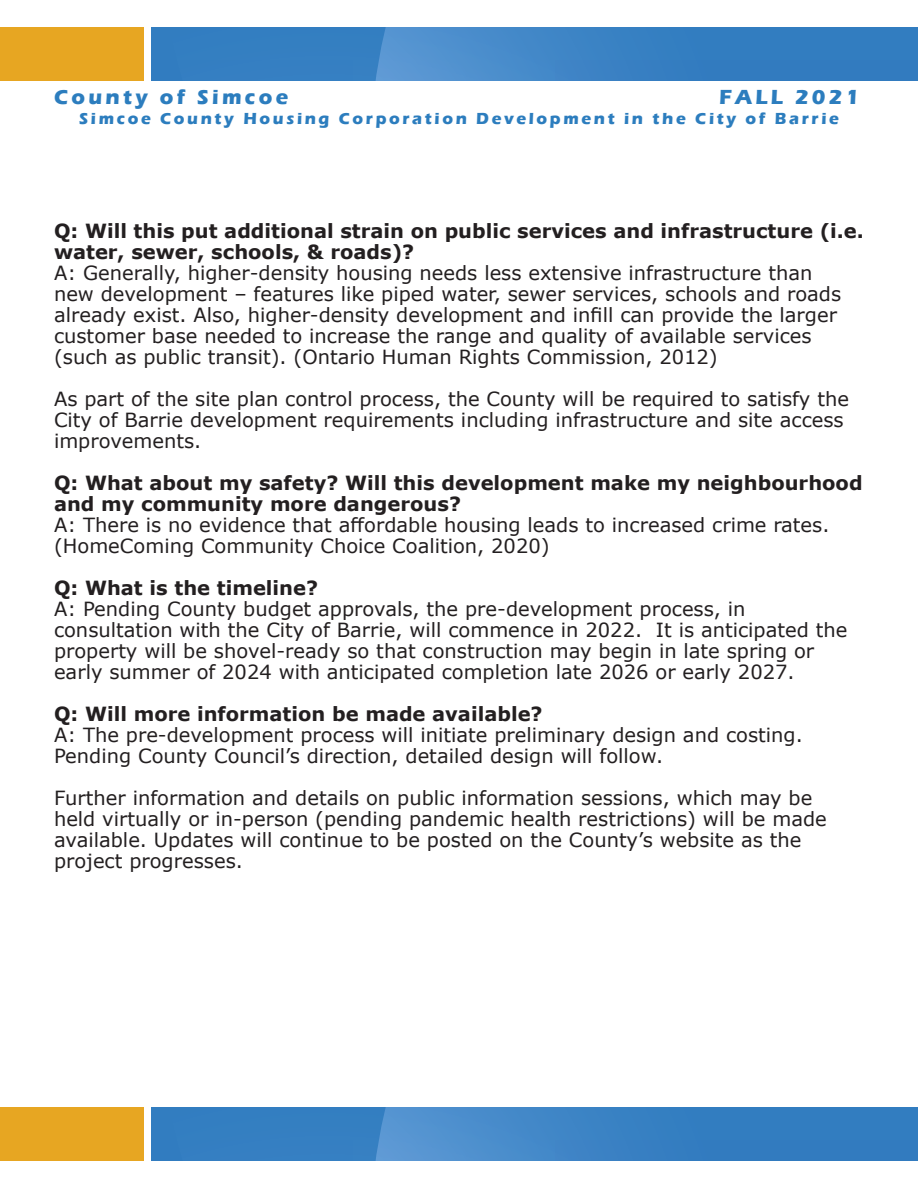
<style>
.page{position:relative;width:918px;height:1188px;background:#fff}
.page>*{position:absolute;margin:0;border:0;box-sizing:border-box;transform-origin:0 0}
.t1{font:700 21px "Eras ITC";letter-spacing:.16em;color:#2c7dbe}
.t2{font:19.5px/21px "Verdana";color:#231f20}
.t3{font:700 19.5px/21px "Verdana";color:#231f20}
.t4{font:700 16.5px "Eras ITC";letter-spacing:.16em;color:#2c7dbe}
</style>
<div class="page">
<div style="left:151px;top:27px;width:767px;height:54px;background:#337ec1"></div>
<svg style="left:375px;top:27px;width:224px;height:54px"></svg>
<div style="left:0;top:27px;width:143px;height:54px;background:#e7a622"></div>
<div style="left:151px;top:1107px;width:767px;height:54px;background:#337ec1"></div>
<svg style="left:375px;top:1107px;width:224px;height:54px"></svg>
<div style="left:0;top:1107px;width:143px;height:54px;background:#e7a622"></div>
<p class="t1" style="left:54px;top:85px;width:236px">County of Simcoe</p>
<p class="t1" style="left:719px;top:85px;width:141px">FALL 2021</p>
<p class="t4" style="left:79px;top:109px;width:761px">Simcoe County Housing Corporation Development in the City of Barrie</p>
<p class="t3" style="left:54px;top:220px;width:811px">Q: Will this put additional strain on public services and infrastructure (i.e. water, sewer, schools, &amp; roads)?</p>
<p class="t2" style="left:54px;top:263px;width:789px">A: Generally, higher-density housing needs less extensive infrastructure than new development – features like piped water, sewer services, schools and roads already exist. Also, higher-density development and infill can provide the larger customer base needed to increase the range and quality of available services (such as public transit). (Ontario Human Rights Commission, 2012)</p>
<p class="t2" style="left:54px;top:389px;width:796px">As part of the site plan control process, the County will be required to satisfy the<br>City of Barrie development requirements including infrastructure and site access improvements.</p>
<p class="t3" style="left:54px;top:472px;width:810px">Q: What about my safety? Will this development make my neighbourhood and my community more dangerous?</p>
<p class="t2" style="left:54px;top:515px;width:777px">A: There is no evidence that affordable housing leads to increased crime rates. (HomeComing Community Choice Coalition, 2020)</p>
<p class="t3" style="left:54px;top:577px;width:266px">Q: What is the timeline?</p>
<p class="t2" style="left:54px;top:599px;width:795px">A: Pending County budget approvals, the pre-development process, in consultation with the City of Barrie, will commence in 2022. It is anticipated the property will be shovel-ready so that construction may begin in late spring or early summer of 2024 with anticipated completion late 2026 or early 2027.</p>
<p class="t3" style="left:54px;top:703px;width:490px">Q: Will more information be made available?</p>
<p class="t2" style="left:54px;top:725px;width:750px">A: The pre-development process will initiate preliminary design and costing.<br>Pending County Council’s direction, detailed design will follow.</p>
<p class="t2" style="left:54px;top:788px;width:774px">Further information and details on public information sessions, which may be held virtually or in-person (pending pandemic health restrictions) will be made available. Updates will continue to be posted on the County’s website as the project progresses.</p>
</div>
